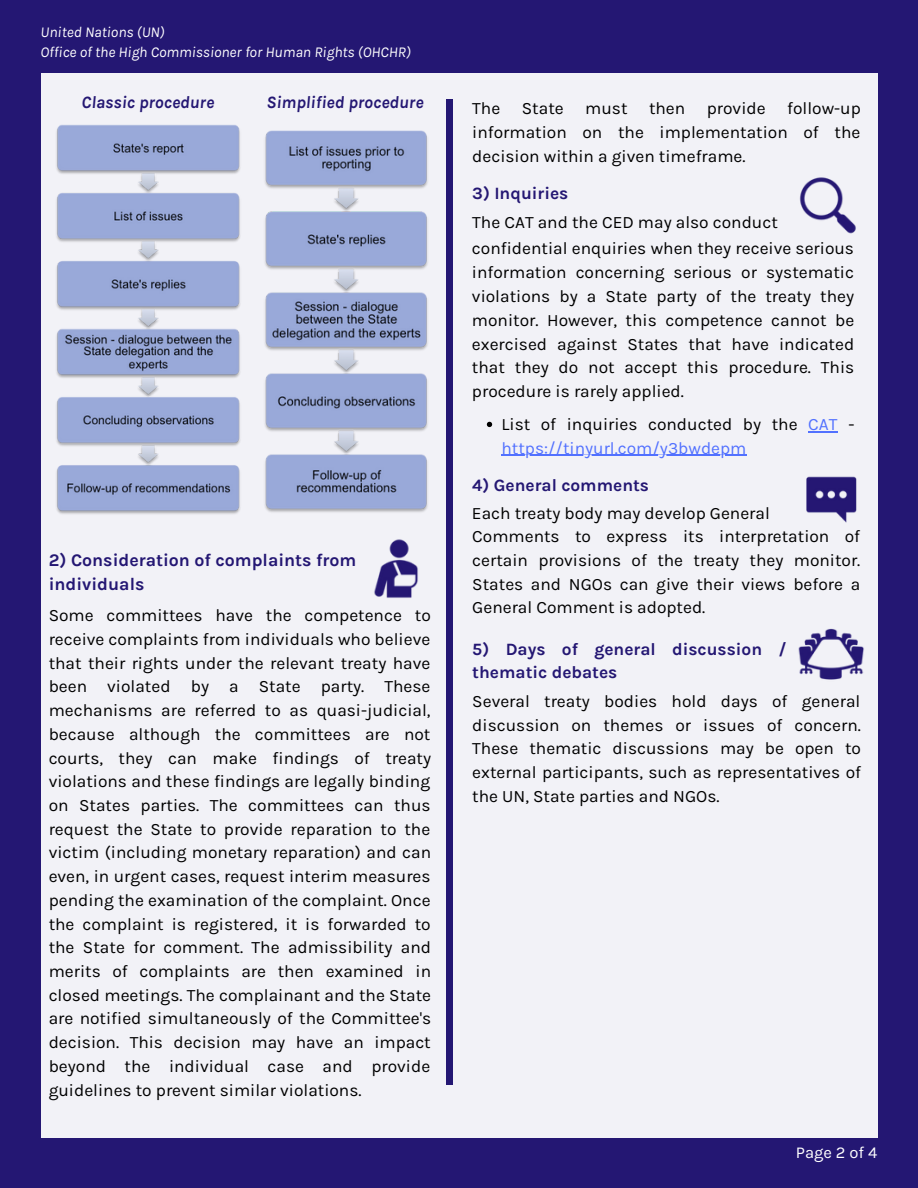
<style>
.page{position:relative;width:918px;height:1188px;background:#241773}
.page>*{position:absolute;margin:0;border:0;box-sizing:border-box;transform-origin:0 0}
.t1{font:700 17.7px/23.7px "Karla";color:#241773}
.t2{font:17.25px/23.7px "Karla";color:#000;text-align:justify}
.t3{font:700 17.25px/23.7px "Karla";color:#241773}
.t4{font:17.25px/23.9px "Karla";color:#5271ff}
.t5{font:italic 700 17.25px "Karla";color:#241773}
.t6{font:16.5px "Karla";color:#fff}
.t7{font:italic 15px "Karla";color:#fff}
.s1{color:#000}
</style>
<div class="page">
<div style="left:41px;top:74px;width:837px;height:1064px;background:#f2f2f7"></div>
<div style="left:446px;top:100px;width:6px;height:985px;background:#241773"></div>
<img style="left:374px;top:539px;width:44px;height:59px">
<img style="left:799px;top:177px;width:57px;height:57px">
<img style="left:806px;top:476px;width:51px;height:47px">
<img style="left:798px;top:628px;width:66px;height:52px">
<img style="left:56px;top:125px;width:184px;height:389px">
<img style="left:265px;top:130px;width:163px;height:382px">
<svg style="left:487px;top:422px;width:5px;height:5px"></svg>
<svg style="left:808px;top:431px;width:29px;height:1px"></svg>
<hr style="left:501px;top:455px;width:245px;height:1px;background:#5271ff">
<p class="t7" style="left:41px;top:23px;width:126px">United Nations (UN)</p>
<p class="t7" style="left:41px;top:44px;width:372px">Office of the High Commissioner for Human Rights (OHCHR)</p>
<p class="t5" style="left:82px;top:92px;width:134px">Classic procedure</p>
<p class="t5" style="left:267px;top:92px;width:159px">Simplified procedure</p>
<p class="t1" style="left:49px;top:548px;width:309px">2) Consideration of complaints from individuals</p>
<p class="t2" style="left:49px;top:604px;width:384px">Some committees have the competence to receive complaints from individuals who believe that their rights under the relevant treaty have been violated by a State party. These mechanisms are referred to as quasi-judicial, because although the committees are not courts, they can make findings of treaty violations and these findings are legally binding on States parties. The committees can thus request the State to provide reparation to the victim (including monetary reparation) and can even, in urgent cases, request interim measures pending the examination of the complaint. Once the complaint is registered, it is forwarded to the State for comment. The admissibility and merits of complaints are then examined in closed meetings. The complainant and the State are notified simultaneously of the Committee's decision. This decision may have an impact beyond the individual case and provide guidelines to prevent similar violations.</p>
<p class="t2" style="left:472px;top:97px;width:390px">The State must then provide follow-up information on the implementation of the decision within a given timeframe.</p>
<p class="t3" style="left:472px;top:182px;width:97px">3) Inquiries</p>
<p class="t2" style="left:472px;top:211px;width:307px">The CAT and the CED may also conduct</p>
<p class="t2" style="left:472px;top:236px;width:384px">confidential enquiries when they receive serious information concerning serious or systematic violations by a State party of the treaty they monitor. However, this competence cannot be exercised against States that have indicated that they do not accept this procedure. This procedure is rarely applied.</p>
<p class="t4" style="left:501px;top:412px;width:355px"><span class="s1">List of inquiries conducted by the</span> CAT <span class="s1">- </span>https://tinyurl.com/y3bwdepm</p>
<p class="t3" style="left:472px;top:473px;width:178px">4) General comments</p>
<p class="t2" style="left:472px;top:525px;width:390px">Comments to express its interpretation of certain provisions of the treaty they monitor.<br>States and NGOs can give their views before a General Comment is adopted.</p>
<p class="t3" style="left:472px;top:637px;width:316px">5) Days of general discussion / thematic debates</p>
<p class="t2" style="left:472px;top:501px;width:299px">Each treaty body may develop General</p>
<p class="t2" style="left:472px;top:689px;width:390px">Several treaty bodies hold days of general discussion on themes or issues of concern.<br>These thematic discussions may be open to external participants, such as representatives of the UN, State parties and NGOs.</p>
<p class="t6" style="left:796px;top:1143px;width:83px">Page 2 of 4</p>
</div>
